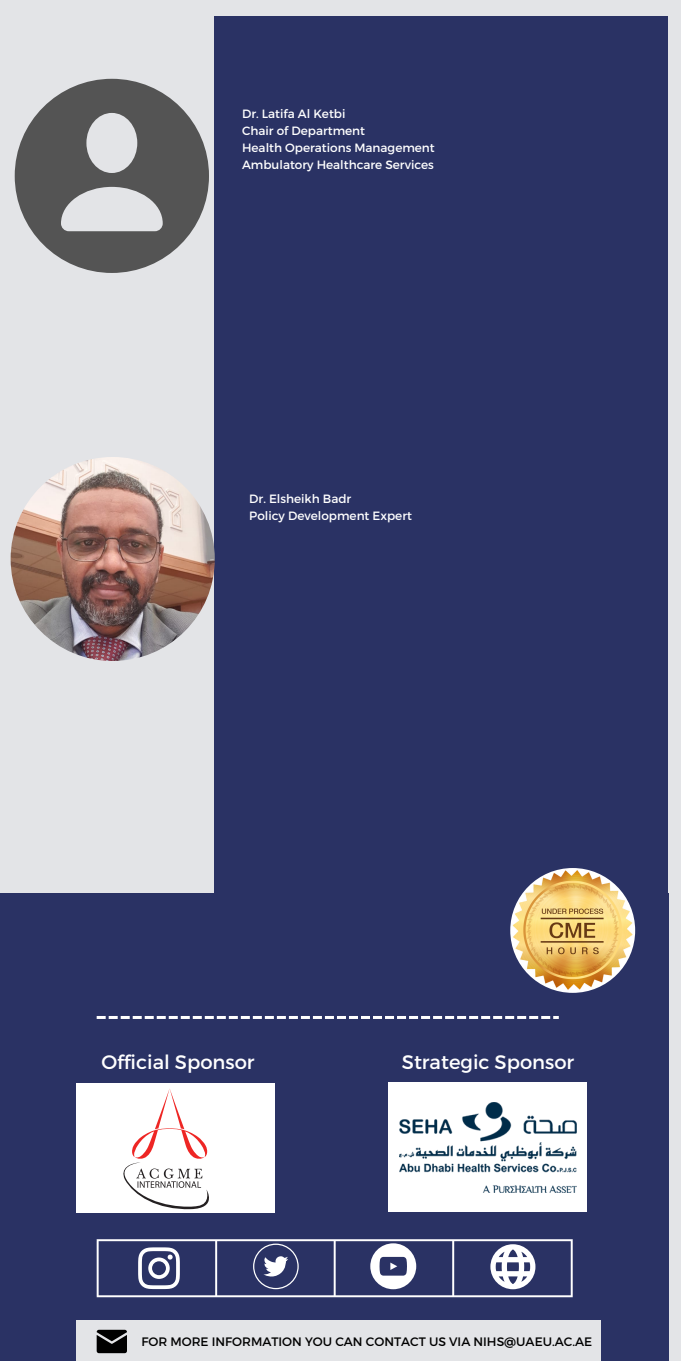
<style>
.page{position:relative;width:681px;height:1361px;background:#fff}
.page>*{position:absolute;margin:0;border:0;box-sizing:border-box;transform-origin:0 0}
.t1{font:19.52px "Montserrat";color:#fff}
.t2{font:12.24px "Montserrat";color:#000}
.t3{font:12px/16.8px "Montserrat";color:#fff}
</style>
<div class="page">
<div style="left:0;top:0;width:680px;height:1360px;background:#e3e4e7"></div>
<div style="left:215px;top:16px;width:452px;height:880px;background:#2a3264"></div>
<svg style="left:15px;top:79px;width:194px;height:194px;fill:#545454"></svg>
<img style="left:11px;top:457px;width:204px;height:204px;border-radius:50%">
<div style="left:0;top:893px;width:668px;height:467px;background:#2a3264"></div>
<div style="left:76px;top:1320px;width:524px;height:40px;background:#e3e4e7"></div>
<svg style="left:97px;top:1329px;width:30px;height:24px"></svg>
<hr style="left:97px;top:1241px;width:2px;height:54px;background:#fff">
<hr style="left:215px;top:1241px;width:2px;height:54px;background:#fff">
<hr style="left:333px;top:1241px;width:2px;height:54px;background:#fff">
<hr style="left:452px;top:1241px;width:2px;height:54px;background:#fff">
<hr style="left:570px;top:1241px;width:2px;height:54px;background:#fff">
<hr style="left:97px;top:1239px;width:475px;height:2px;background:#fff">
<hr style="left:97px;top:1295px;width:475px;height:2px;background:#fff">
<svg style="left:138px;top:1247px;width:42px;height:42px"></svg>
<svg style="left:253px;top:1243px;width:45px;height:46px"></svg>
<svg style="left:370px;top:1243px;width:46px;height:46px"></svg>
<svg style="left:490px;top:1244px;width:45px;height:45px"></svg>
<svg style="left:97px;top:1016px;width:461px;height:3px"></svg>
<div style="left:76px;top:1083px;width:199px;height:129px;background:#fff"></div>
<svg style="left:123px;top:1089px;width:86px;height:120px"></svg>
<div style="left:388px;top:1082px;width:199px;height:129px;background:#fff"></div>
<img style="left:400px;top:1102px;width:176px;height:90px">
<img style="left:510px;top:868px;width:125px;height:125px;border-radius:50%">
<p class="t3" style="left:242px;top:105px;width:194px">Dr. Latifa Al Ketbi<br>Chair of Department<br>Health Operations Management<br>Ambulatory Healthcare Services</p>
<p class="t3" style="left:249px;top:490px;width:164px">Dr. Elsheikh Badr<br>Policy Development Expert</p>
<h1 class="t1" style="left:101px;top:1049px;width:155px">Official Sponsor</h1>
<h1 class="t1" style="left:401px;top:1049px;width:174px">Strategic Sponsor</h1>
<p class="t2" style="left:141px;top:1333px;width:452px">FOR MORE INFORMATION YOU CAN CONTACT US VIA NIHS@UAEU.AC.AE</p>
</div>
